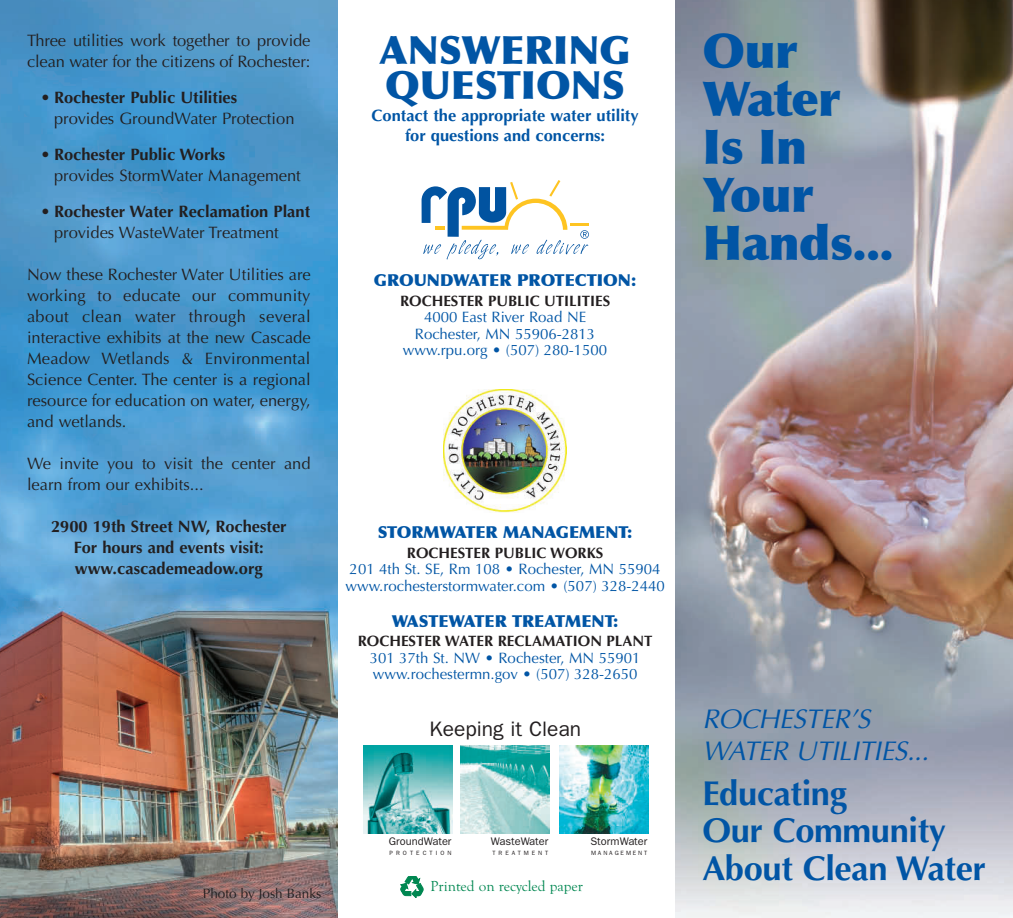
<style>
.page{position:relative;width:1013px;height:918px;background:#fff}
.page>*{position:absolute;margin:0;border:0;box-sizing:border-box;transform-origin:0 0}
.t1{font:900 48px/48px "Optima";letter-spacing:-.01em;color:#0155a5}
.t2{font:900 39px/34.5px "Optima";color:#0155a5}
.t3{font:700 34.5px/37.5px "Optima";letter-spacing:-.01em;color:#0155a5}
.t4{font:italic 27px/31.5px "Optima";letter-spacing:-.01em;color:#0155a5}
.t5{font:21px "Franklin Gothic";color:#231f20}
.t6{font:16.5px/21px "Optima";color:#231f20}
.t7{font:700 16.5px/21px "Optima";color:#231f20}
.t8{font:900 16.5px "Optima";color:#0155a5}
.t9{font:700 16.5px/19.5px "Optima";color:#0155a5;text-align:center}
.t10{font:15px/16.5px "Optima";color:#0155a5}
.t11{font:700 15px "Optima";color:#231f20}
.t12{font:15px "Goudy Old Sty T";color:#008751}
.t13{font:13.5px "Optima";color:#231f20}
.t14{font:11.1px "Franklin Gothic";color:#231f20}
.t15{font:6.15px "Franklin Gothic";letter-spacing:.31em;color:#231f20}
.t16{font:6.15px "Franklin Gothic";letter-spacing:.5em;color:#231f20}
.t17{font:6.15px "Franklin Gothic";letter-spacing:.48em;color:#231f20}
.s1{font-weight:700}
.s2{font-weight:400}
</style>
<div class="page">
<img style="left:0;top:0;width:1012px;height:918px">
<p class="t6" style="left:27px;top:32px;width:285px">Three utilities work together to provide clean water for the citizens of Rochester:</p>
<p class="t6" style="left:54px;top:89px;width:242px;text-indent:-14px">• <span class="s1">Rochester Public Utilities </span>provides GroundWater Protection</p>
<p class="t6" style="left:54px;top:146px;width:248px;text-indent:-13px">• <span class="s1">Rochester Public Works<br></span>provides StormWater Management</p>
<p class="t7" style="left:54px;top:203px;width:258px;text-indent:-13px"><span class="s2">•</span> Rochester Water Reclamation Plant <span class="s2">provides WasteWater Treatment</span></p>
<p class="t6" style="left:27px;top:266px;width:285px;text-align:justify">Now these Rochester Water Utilities are working to educate our community about clean water through several interactive exhibits at the new Cascade Meadow Wetlands &amp; Environmental Science Center. The center is a regional resource for education on water, energy, and wetlands.</p>
<p class="t6" style="left:27px;top:455px;width:285px">We invite you to visit the center and learn from our exhibits...</p>
<p class="t7" style="left:51px;top:518px;width:237px;text-align:center">2900 19th Street NW, Rochester<br>For hours and events visit: www.cascademeadow.org</p>
<h2 class="t2" style="left:379px;top:34px;width:252px">ANSWERING<br>QUESTIONS</h2>
<p class="t9" style="left:371px;top:108px;width:269px">Contact the appropriate water utility for questions and concerns:</p>
<p class="t8" style="left:374px;top:271px;width:264px">GROUNDWATER PROTECTION:</p>
<p class="t11" style="left:400px;top:295px;width:212px">ROCHESTER PUBLIC UTILITIES</p>
<p class="t10" style="left:403px;top:311px;width:206px;text-align:center">4000 East River Road NE<br>Rochester, MN 55906-2813 www.rpu.org • (507) 280-1500</p>
<p class="t8" style="left:378px;top:523px;width:256px">STORMWATER MANAGEMENT:</p>
<p class="t11" style="left:407px;top:547px;width:198px">ROCHESTER PUBLIC WORKS</p>
<p class="t10" style="left:345px;top:563px;width:321px">201 4th St. SE, Rm 108 • Rochester, MN 55904 www.rochesterstormwater.com • (507) 328-2440</p>
<p class="t8" style="left:391px;top:611px;width:228px">WASTEWATER TREATMENT:</p>
<p class="t11" style="left:358px;top:635px;width:296px">ROCHESTER WATER RECLAMATION PLANT</p>
<p class="t10" style="left:369px;top:651px;width:272px">301 37th St. NW • Rochester, MN 55901 www.rochestermn.gov • (507) 328-2650</p>
<p class="t5" style="left:429px;top:716px;width:153px">Keeping it Clean</p>
<p class="t13" style="left:203px;top:888px;width:120px">Photo by Josh Banks</p>
<p class="t14" style="left:389px;top:835px;width:64px">GroundWater</p>
<p class="t16" style="left:389px;top:849px;width:63px">PROTECTION</p>
<p class="t12" style="left:430px;top:877px;width:154px">Printed on recycled paper</p>
<p class="t14" style="left:590px;top:835px;width:58px">StormWater</p>
<p class="t15" style="left:591px;top:849px;width:58px">MANAGEMENT</p>
<p class="t14" style="left:491px;top:835px;width:59px">WasteWater</p>
<p class="t17" style="left:492px;top:849px;width:57px">TREATMENT</p>
<h1 class="t1" style="left:702px;top:27px;width:193px">Our<br>Water<br>Is In<br>Your<br>Hands...</h1>
<h3 class="t4" style="left:702px;top:706px;width:228px">ROCHESTER’S<br>WATER UTILITIES...</h3>
<h3 class="t3" style="left:702px;top:778px;width:285px">Educating<br>Our Community<br>About Clean Water</h3>
</div>
